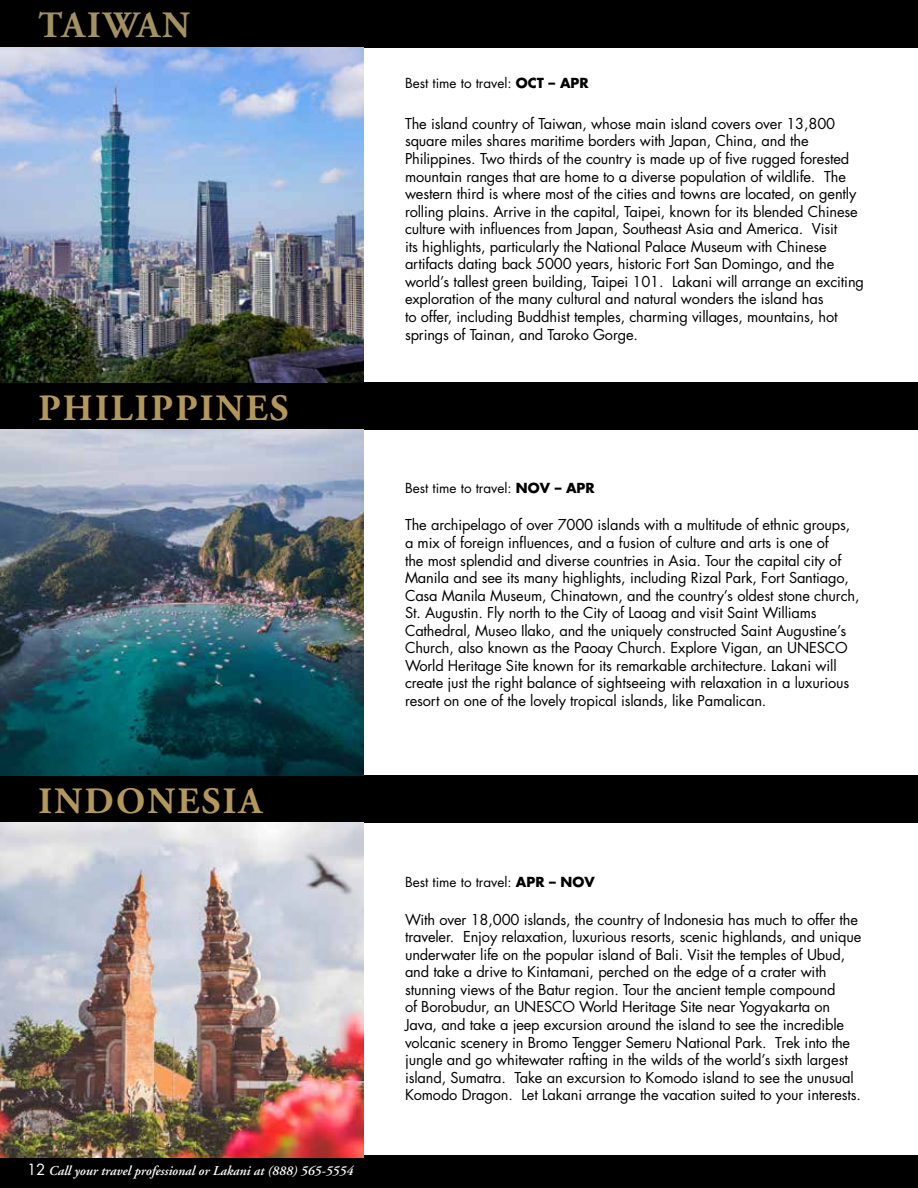
<style>
.page{position:relative;width:918px;height:1188px;background:#fff}
.page>*{position:absolute;margin:0;border:0;box-sizing:border-box;transform-origin:0 0}
.t1{font:700 37.05px "Adobe Garamond";letter-spacing:.06em;color:#b4975a}
.t2{font:700 37.05px "Adobe Garamond";letter-spacing:.06em;color:#a39161}
.t3{font:14.7px/17.5px "Futura Std";letter-spacing:-.01em;color:#000}
.t4{font:13.5px "Futura Std";color:#000}
.t5{font:italic 600 13.5px "Adobe Garamond";color:#fff}
.s1{font-family:"Futura Std";font-weight:400;font-style:normal;font-size:15px}
.s2{font-weight:700}
</style>
<div class="page">
<div style="left:0;top:1156px;width:918px;height:32px;background:#000"></div>
<div style="left:0;top:0;width:918px;height:47px;background:#000"></div>
<div style="left:0;top:382px;width:918px;height:48px;background:#000"></div>
<div style="left:0;top:775px;width:918px;height:48px;background:#000"></div>
<img style="left:0;top:47px;width:364px;height:335px">
<img style="left:0;top:430px;width:364px;height:345px">
<img style="left:0;top:823px;width:364px;height:335px">
<h1 class="t2" style="left:39px;top:5px;width:153px">TAIWAN</h1>
<h1 class="t1" style="left:39px;top:388px;width:252px">PHILIPPINES</h1>
<h1 class="t1" style="left:39px;top:781px;width:225px">INDONESIA</h1>
<p class="t5" style="left:27px;top:1164px;width:328px"><span class="s1">12</span> Call your travel professional or Lakani at (888) 565-5554</p>
<p class="t4" style="left:405px;top:74px;width:185px">Best time to travel: <span class="s2">OCT – APR</span></p>
<p class="t3" style="left:405px;top:115px;width:461px">The island country of Taiwan, whose main island covers over 13,800 square miles shares maritime borders with Japan, China, and the Philippines. Two thirds of the country is made up of five rugged forested mountain ranges that are home to a diverse population of wildlife. The western third is where most of the cities and towns are located, on gently rolling plains. Arrive in the capital, Taipei, known for its blended Chinese culture with influences from Japan, Southeast Asia and America. Visit<br>its highlights, particularly the National Palace Museum with Chinese artifacts dating back 5000 years, historic Fort San Domingo, and the world’s tallest green building, Taipei 101. Lakani will arrange an exciting exploration of the many cultural and natural wonders the island has<br>to offer, including Buddhist temples, charming villages, mountains, hot springs of Tainan, and Taroko Gorge.</p>
<p class="t4" style="left:405px;top:480px;width:191px">Best time to travel: <span class="s2">NOV – APR</span></p>
<p class="t3" style="left:405px;top:516px;width:456px">The archipelago of over 7000 islands with a multitude of ethnic groups, a mix of foreign influences, and a fusion of culture and arts is one of<br>the most splendid and diverse countries in Asia. Tour the capital city of Manila and see its many highlights, including Rizal Park, Fort Santiago, Casa Manila Museum, Chinatown, and the country’s oldest stone church, St. Augustin. Fly north to the City of Laoag and visit Saint Williams Cathedral, Museo Ilako, and the uniquely constructed Saint Augustine’s Church, also known as the Paoay Church. Explore Vigan, an UNESCO World Heritage Site known for its remarkable architecture. Lakani will create just the right balance of sightseeing with relaxation in a luxurious resort on one of the lovely tropical islands, like Pamalican.</p>
<p class="t4" style="left:405px;top:873px;width:191px">Best time to travel: <span class="s2">APR – NOV</span></p>
<p class="t3" style="left:405px;top:911px;width:458px">With over 18,000 islands, the country of Indonesia has much to offer the traveler. Enjoy relaxation, luxurious resorts, scenic highlands, and unique underwater life on the popular island of Bali. Visit the temples of Ubud, and take a drive to Kintamani, perched on the edge of a crater with stunning views of the Batur region. Tour the ancient temple compound<br>of Borobudur, an UNESCO World Heritage Site near Yogyakarta on Java, and take a jeep excursion around the island to see the incredible volcanic scenery in Bromo Tengger Semeru National Park. Trek into the jungle and go whitewater rafting in the wilds of the world’s sixth largest island, Sumatra. Take an excursion to Komodo island to see the unusual Komodo Dragon. Let Lakani arrange the vacation suited to your interests.</p>
</div>
